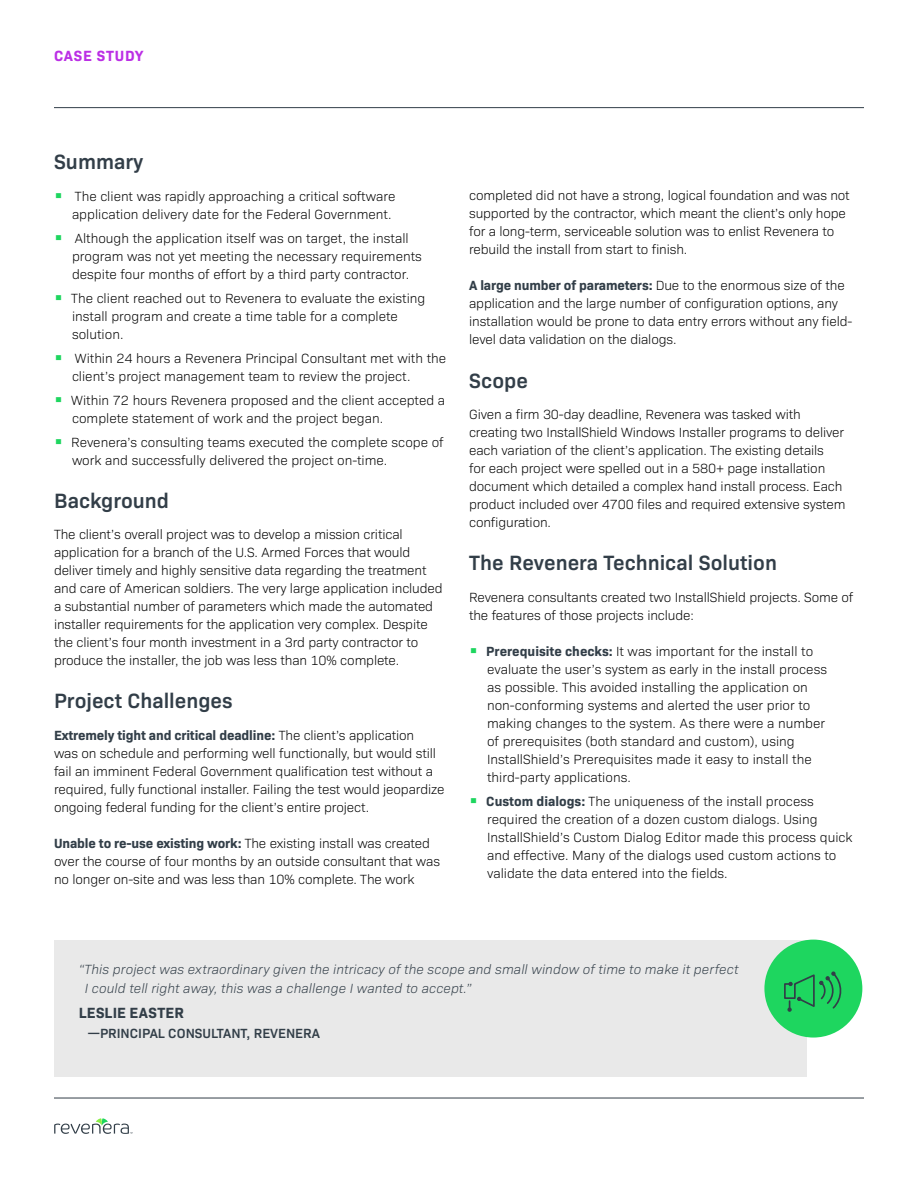
<style>
.page{position:relative;width:918px;height:1188px;background:#fff}
.page>*{position:absolute;margin:0;border:0;box-sizing:border-box;transform-origin:0 0}
.t1{font:600 21px "Bio Sans";color:#323e48}
.t2{font:700 15px "Bio Sans";letter-spacing:.02em;color:#323e48}
.t3{font:700 15px "Bio Sans";letter-spacing:.05em;color:#bb2fe5}
.t4{font:300 13.5px/18px "Bio Sans";letter-spacing:-.01em;color:#000}
.t5{font:italic 300 13.5px/19.5px "Bio Sans";letter-spacing:.01em;color:#323e48}
.t6{font:600 13.5px "Bio Sans";color:#323e48}
.s1{font-weight:800;font-size:18px;color:#1ed65f}
.s2{font-weight:700;color:#323e48}
</style>
<div class="page">
<hr style="left:54px;top:1098px;width:810px;height:1px;background:#323e48">
<svg style="left:54px;top:1118px;width:78px;height:16px"></svg>
<hr style="left:54px;top:107px;width:810px;height:1px;background:#323e48">
<div style="left:54px;top:940px;width:752px;height:137px;background:#e9e9e9"></div>
<div style="left:764px;top:940px;width:98px;height:98px;background:#1ed65f;border-radius:50%"></div>
<svg style="left:784px;top:971px;width:58px;height:41px"></svg>
<p class="t3" style="left:54px;top:45px;width:91px">CASE STUDY</p>
<h1 class="t1" style="left:54px;top:146px;width:91px">Summary</h1>
<p class="t4" style="left:54px;top:186px;width:343px;text-align:right"><span class="s1">•</span> The client was rapidly approaching a critical software application delivery date for the Federal Government.</p>
<p class="t4" style="left:72px;top:228px;width:352px;text-indent:-18px"><span class="s1">•</span> Although the application itself was on target, the install program was not yet meeting the necessary requirements despite four months of effort by a third party contractor.</p>
<p class="t4" style="left:72px;top:288px;width:355px;text-indent:-18px"><span class="s1">•</span> The client reached out to Revenera to evaluate the existing install program and create a time table for a complete solution.</p>
<p class="t4" style="left:72px;top:348px;width:376px;text-indent:-18px"><span class="s1">•</span> Within 24 hours a Revenera Principal Consultant met with the client’s project management team to review the project.</p>
<p class="t4" style="left:72px;top:390px;width:375px;text-indent:-18px"><span class="s1">•</span> Within 72 hours Revenera proposed and the client accepted a complete statement of work and the project began.</p>
<p class="t4" style="left:72px;top:432px;width:373px;text-indent:-18px"><span class="s1">•</span> Revenera’s consulting teams executed the complete scope of work and successfully delivered the project on-time.</p>
<h1 class="t1" style="left:54px;top:484px;width:117px">Background</h1>
<p class="t4" style="left:54px;top:524px;width:390px">The client’s overall project was to develop a mission critical application for a branch of the U.S. Armed Forces that would deliver timely and highly sensitive data regarding the treatment and care of American soldiers. The very large application included a substantial number of parameters which made the automated installer requirements for the application very complex. Despite the client’s four month investment in a 3rd party contractor to produce the installer, the job was less than 10% complete.</p>
<h1 class="t1" style="left:54px;top:685px;width:180px">Project Challenges</h1>
<p class="t4" style="left:54px;top:725px;width:392px"><span class="s2">Extremely tight and critical deadline:</span> The client’s application<br>was on schedule and performing well functionally, but would still fail an imminent Federal Government qualification test without a required, fully functional installer. Failing the test would jeopardize ongoing federal funding for the client’s entire project.</p>
<p class="t4" style="left:54px;top:833px;width:388px"><span class="s2">Unable to re-use existing work:</span> The existing install was created over the course of four months by an outside consultant that was no longer on-site and was less than 10% complete. The work</p>
<p class="t4" style="left:469px;top:186px;width:382px">completed did not have a strong, logical foundation and was not supported by the contractor, which meant the client’s only hope for a long-term, serviceable solution was to enlist Revenera to rebuild the install from start to finish.</p>
<p class="t4" style="left:469px;top:276px;width:385px"><span class="s2">A large number of parameters:</span> Due to the enormous size of the application and the large number of configuration options, any installation would be prone to data entry errors without any field&shy;level data validation on the dialogs.</p>
<h1 class="t1" style="left:469px;top:364px;width:60px">Scope</h1>
<p class="t4" style="left:469px;top:404px;width:378px">Given a firm 30-day deadline, Revenera was tasked with creating two InstallShield Windows Installer programs to deliver each variation of the client’s application. The existing details<br>for each project were spelled out in a 580+ page installation document which detailed a complex hand install process. Each product included over 4700 files and required extensive system configuration.</p>
<h1 class="t1" style="left:469px;top:547px;width:309px">The Revenera Technical Solution</h1>
<p class="t4" style="left:469px;top:587px;width:386px">Revenera consultants created two InstallShield projects. Some of the features of those projects include:</p>
<p class="t4" style="left:487px;top:641px;width:341px;text-indent:-18px"><span class="s1">•</span> <span class="s2">Prerequisite checks:</span> It was important for the install to evaluate the user’s system as early in the install process as possible. This avoided installing the application on non-conforming systems and alerted the user prior to making changes to the system. As there were a number of prerequisites (both standard and custom), using InstallShield’s Prerequisites made it easy to install the third-party applications.</p>
<p class="t4" style="left:487px;top:791px;width:367px;text-indent:-18px"><span class="s1">•</span> <span class="s2">Custom dialogs:</span> The uniqueness of the install process required the creation of a dozen custom dialogs. Using InstallShield’s Custom Dialog Editor made this process quick and effective. Many of the dialogs used custom actions to validate the data entered into the fields.</p>
<p class="t5" style="left:85px;top:958px;width:655px;text-indent:-6px">“This project was extraordinary given the intricacy of the scope and small window of time to make it perfect<br>I could tell right away, this was a challenge I wanted to accept.”</p>
<p class="t2" style="left:79px;top:1001px;width:107px">LESLIE EASTER</p>
<p class="t6" style="left:88px;top:1023px;width:234px">—PRINCIPAL CONSULTANT, REVENERA</p>
</div>
